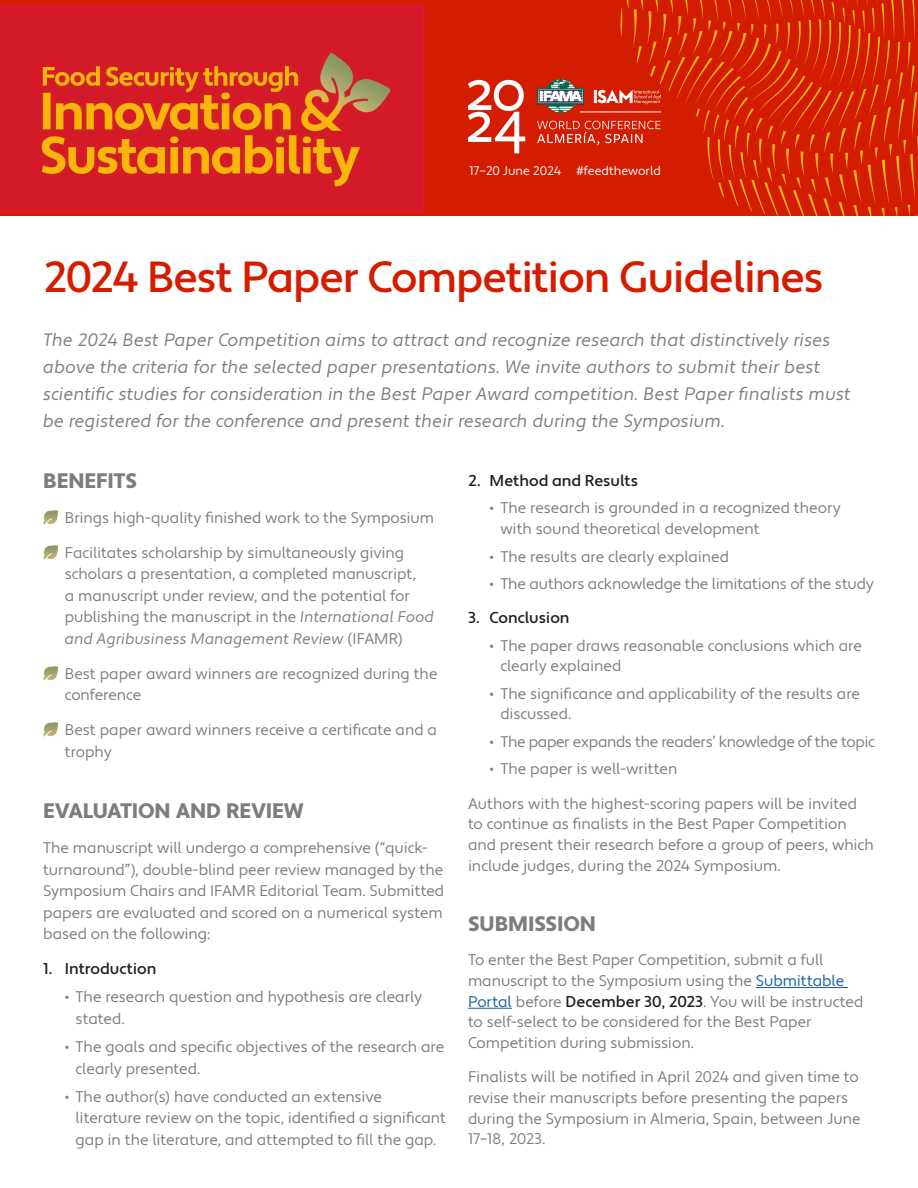
<style>
.page{position:relative;width:918px;height:1188px;background:#fff}
.page>*{position:absolute;margin:0;border:0;box-sizing:border-box;transform-origin:0 0}
.page_title{font:500 43.5px "Apertura";letter-spacing:-.03em;color:#d41c00}
.head{font:900 21px "Apertura";letter-spacing:-.01em;color:#7d7d7c}
.intro_paragraph{font:18px/27.2px "Apertura Obliq";color:#7d7d7c}
.numbered_bullets{font:500 15.75px "Apertura";color:#231f20}
.body{font:15.45px/20.7px "Apertura";letter-spacing:-.005em;color:#7d7d7c}
.body_bullets_after_numbered_list{font:15.45px/21.5px "Apertura";letter-spacing:-.01em;color:#7d7d7c}
.numbered_bullets-2{font:15.45px/21.5px "Apertura";letter-spacing:-.005em;color:#7d7d7c}
.t1{font:12.45px "Apertura";color:#fff}
.s1{font-family:"Apertura Obliq"}
.s2{color:#175d9e}
.s3{font-weight:500;font-size:15.75px;color:#231f20}
</style>
<div class="page">
<img style="left:43px;top:510px;width:15px;height:15px">
<img style="left:43px;top:545px;width:15px;height:15px">
<img style="left:43px;top:666px;width:15px;height:15px">
<img style="left:43px;top:723px;width:15px;height:14px">
<hr style="left:756px;top:987px;width:92px;height:1px;background:#175d9e">
<hr style="left:468px;top:1008px;width:44px;height:1px;background:#175d9e">
<div style="left:0;top:0;width:918px;height:216px;background:#d41c00"></div>
<img style="left:537px;top:80px;width:46px;height:33px">
<svg style="left:594px;top:90px;width:26px;height:14px"></svg>
<hr style="left:580px;top:112px;width:81px;height:1px;background:#fff">
<svg style="left:468px;top:80px;width:57px;height:73px"></svg>
<svg style="left:537px;top:121px;width:83px;height:24px"></svg>
<img style="left:620px;top:0;width:298px;height:216px">
<img style="left:0;top:5px;width:425px;height:208px">
<p class="t1" style="left:469px;top:163px;width:193px">17–20 June 2024 #feedtheworld</p>
<p class="page_title" style="left:43px;top:251px;width:782px">2024 Best Paper Competition Guidelines</p>
<p class="intro_paragraph" style="left:43px;top:327px;width:810px">The 2024 Best Paper Competition aims to attract and recognize research that distinctively rises above the criteria for the selected paper presentations. We invite authors to submit their best scientific studies for consideration in the Best Paper Award competition. Best Paper finalists must be registered for the conference and present their research during the Symposium.</p>
<p class="head" style="left:43px;top:468px;width:95px">BENEFITS</p>
<p class="numbered_bullets-2" style="left:65px;top:507px;width:371px">Brings high-quality finished work to the Symposium</p>
<p class="numbered_bullets-2" style="left:65px;top:542px;width:371px">Facilitates scholarship by simultaneously giving scholars a presentation, a completed manuscript,<br>a manuscript under review, and the potential for publishing the manuscript in the <span class="s1">International Food and Agribusiness Management Review</span> (IFAMR)</p>
<p class="numbered_bullets-2" style="left:65px;top:663px;width:374px">Best paper award winners are recognized during the conference</p>
<p class="numbered_bullets-2" style="left:65px;top:720px;width:374px">Best paper award winners receive a certificate and a trophy</p>
<p class="head" style="left:43px;top:798px;width:262px">EVALUATION AND REVIEW</p>
<p class="body" style="left:43px;top:838px;width:403px;line-height:21.5px">The manuscript will undergo a comprehensive (“quick&shy;turnaround”), double-blind peer review managed by the Symposium Chairs and IFAMR Editorial Team. Submitted papers are evaluated and scored on a numerical system based on the following:</p>
<p class="numbered_bullets" style="left:43px;top:959px;width:115px">1. Introduction</p>
<p class="body_bullets_after_numbered_list" style="left:76px;top:987px;width:348px;text-indent:-11px">• The research question and hypothesis are clearly stated.</p>
<p class="body_bullets_after_numbered_list" style="left:76px;top:1037px;width:370px;text-indent:-11px">• The goals and specific objectives of the research are clearly presented.</p>
<p class="body_bullets_after_numbered_list" style="left:76px;top:1086px;width:372px;text-indent:-11px">• The author(s) have conducted an extensive literature review on the topic, identified a significant gap in the literature, and attempted to fill the gap.</p>
<p class="numbered_bullets" style="left:468px;top:471px;width:172px">2. Method and Results</p>
<p class="body_bullets_after_numbered_list" style="left:500px;top:498px;width:342px;line-height:20.7px;text-indent:-11px">• The research is grounded in a recognized theory with sound theoretical development</p>
<p class="body_bullets_after_numbered_list" style="left:490px;top:546px;width:241px">• The results are clearly explained</p>
<p class="body_bullets_after_numbered_list" style="left:490px;top:573px;width:386px">• The authors acknowledge the limitations of the study</p>
<p class="numbered_bullets" style="left:468px;top:608px;width:103px">3. Conclusion</p>
<p class="body_bullets_after_numbered_list" style="left:500px;top:635px;width:363px;line-height:20.7px;text-indent:-11px">• The paper draws reasonable conclusions which are clearly explained</p>
<p class="body_bullets_after_numbered_list" style="left:500px;top:684px;width:361px;line-height:20.7px;text-indent:-11px">• The significance and applicability of the results are discussed.</p>
<p class="body_bullets_after_numbered_list" style="left:490px;top:731px;width:387px">• The paper expands the readers’ knowledge of the topic</p>
<p class="body_bullets_after_numbered_list" style="left:490px;top:759px;width:189px">• The paper is well-written</p>
<p class="body" style="left:468px;top:793px;width:407px">Authors with the highest-scoring papers will be invited to continue as finalists in the Best Paper Competition and present their research before a group of peers, which include judges, during the 2024 Symposium.</p>
<p class="head" style="left:468px;top:911px;width:130px">SUBMISSION</p>
<p class="body" style="left:468px;top:950px;width:397px">To enter the Best Paper Competition, submit a full manuscript to the Symposium using the <span class="s2">Submittable Portal</span> before <span class="s3">December 30, 2023</span>. You will be instructed to self-select to be considered for the Best Paper Competition during submission.</p>
<p class="body" style="left:468px;top:1067px;width:394px">Finalists will be notified in April 2024 and given time to revise their manuscripts before presenting the papers during the Symposium in Almeria, Spain, between June 17–18, 2023.</p>
</div>
